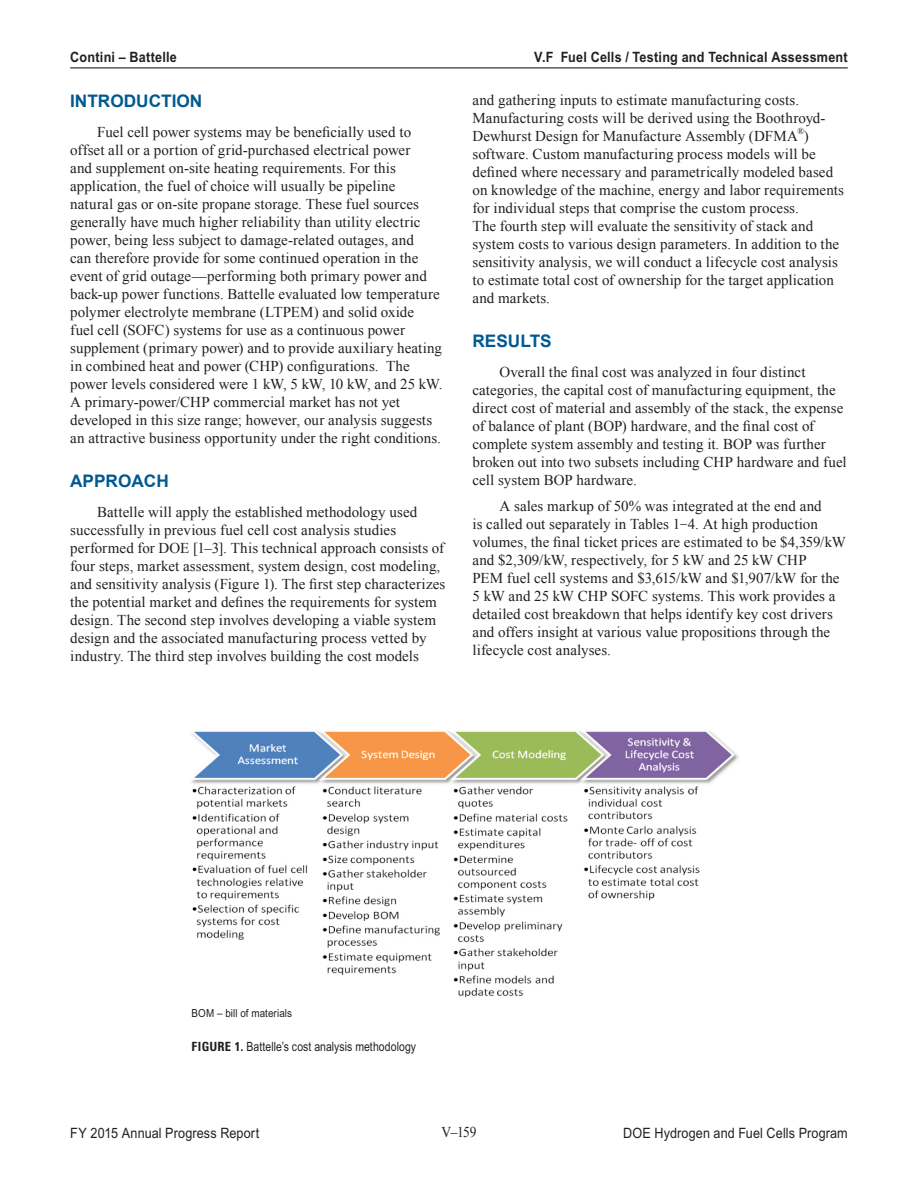
<style>
.page{position:relative;width:918px;height:1188px;background:#fff}
.page>*{position:absolute;margin:0;border:0;box-sizing:border-box;transform-origin:0 0}
._1_Object_Head_Blue{font:700 17.25px "Arial";color:#005990}
._1_Body_text{font:15px/18px "Times New Roman";letter-spacing:.005em;color:#231f20}
._1_Body_text-2{font:15px "Times New Roman";letter-spacing:.005em;color:#231f20;scale:.9 1}
.t1{font:700 14.25px "Arial Narrow MT Pro";letter-spacing:.015em;color:#231f20;scale:1.08 1}
.t2{font:14.25px "Arial Narrow MT Pro";letter-spacing:.01em;color:#231f20;scale:1.08 1}
._1_FigureTitle{font:12.75px "Arial Narrow MT Pro";letter-spacing:.01em;color:#231f20}
._1_Table_Footer{font:11.1px "Arial Narrow MT Pro";letter-spacing:.01em;color:#231f20;scale:1.08 1}
._1_Body_text-3{font:9px "Times New Roman";color:#231f20}
.s1{font-family:"Courier New"}
.s2{font-family:"Zurich BT";font-weight:700;font-stretch:condensed}
</style>
<div class="page">
<hr style="left:70px;top:67px;width:778px;height:1px;background:#231f20">
<img style="left:191px;top:731px;width:548px;height:267px">
<p class="t1" style="left:70px;top:49px;width:100px">Contini – Battelle</p>
<p class="t1" style="left:534px;top:48px;width:292px">V.F Fuel Cells / Testing and Technical Assessment</p>
<p class="_1_Object_Head_Blue" style="left:70px;top:89px;width:134px">INTRODUCTION</p>
<p class="_1_Body_text" style="left:70px;top:123px;width:374px;text-indent:27px">Fuel cell power systems may be beneficially used to offset all or a portion of grid-purchased electrical power<br>and supplement on-site heating requirements. For this application, the fuel of choice will usually be pipeline<br>natural gas or on-site propane storage. These fuel sources generally have much higher reliability than utility electric power, being less subject to damage-related outages, and<br>can therefore provide for some continued operation in the event of grid outage—performing both primary power and back-up power functions. Battelle evaluated low temperature polymer electrolyte membrane (LTPEM) and solid oxide<br>fuel cell (SOFC) systems for use as a continuous power supplement (primary power) and to provide auxiliary heating in combined heat and power (CHP) configurations. The power levels considered were 1 kW, 5 kW, 10 kW, and 25 kW.<br>A primary-power/CHP commercial market has not yet developed in this size range; however, our analysis suggests an attractive business opportunity under the right conditions.</p>
<p class="_1_Object_Head_Blue" style="left:70px;top:470px;width:100px">APPROACH</p>
<p class="_1_Body_text" style="left:70px;top:503px;width:377px;text-indent:27px">Battelle will apply the established methodology used successfully in previous fuel cell cost analysis studies performed for DOE [1–3]. This technical approach consists of four steps, market assessment, system design, cost modeling, and sensitivity analysis (Figure 1). The first step characterizes the potential market and defines the requirements for system design. The second step involves developing a viable system design and the associated manufacturing process vetted by industry. The third step involves building the cost models</p>
<p class="_1_Body_text" style="left:472px;top:91px;width:355px">and gathering inputs to estimate manufacturing costs.<br>Manufacturing costs will be derived using the Boothroyd-<br>Dewhurst Design for Manufacture Assembly (DFMA )</p>
<p class="_1_Body_text-3" style="left:797px;top:125px;width:8px">®</p>
<p class="_1_Body_text" style="left:472px;top:145px;width:373px">software. Custom manufacturing process models will be defined where necessary and parametrically modeled based on knowledge of the machine, energy and labor requirements for individual steps that comprise the custom process.<br>The fourth step will evaluate the sensitivity of stack and system costs to various design parameters. In addition to the sensitivity analysis, we will conduct a lifecycle cost analysis to estimate total cost of ownership for the target application and markets.</p>
<p class="_1_Object_Head_Blue" style="left:472px;top:330px;width:81px">RESULTS</p>
<p class="_1_Body_text" style="left:472px;top:363px;width:376px;text-indent:27px">Overall the final cost was analyzed in four distinct categories, the capital cost of manufacturing equipment, the direct cost of material and assembly of the stack, the expense of balance of plant (BOP) hardware, and the final cost of complete system assembly and testing it. BOP was further broken out into two subsets including CHP hardware and fuel cell system BOP hardware.</p>
<p class="_1_Body_text" style="left:472px;top:497px;width:375px;text-indent:27px">A sales markup of 50% was integrated at the end and<br>is called out separately in Tables 1<span class="s1">–</span>4. At high production volumes, the final ticket prices are estimated to be $4,359/kW and $2,309/kW, respectively, for 5 kW and 25 kW CHP<br>PEM fuel cell systems and $3,615/kW and $1,907/kW for the 5 kW and 25 kW CHP SOFC systems. This work provides a detailed cost breakdown that helps identify key cost drivers and offers insight at various value propositions through the lifecycle cost analyses.</p>
<p class="_1_Table_Footer" style="left:192px;top:1006px;width:95px">BOM – bill of materials</p>
<p class="_1_FigureTitle" style="left:192px;top:1039px;width:226px"><span class="s2">FIGURE 1.</span> Battelle’s cost analysis methodology</p>
<p class="t2" style="left:70px;top:1124px;width:176px">FY 2015 Annual Progress Report</p>
<p class="_1_Body_text-2" style="left:442px;top:1122px;width:40px">V–159</p>
<p class="t2" style="left:623px;top:1124px;width:210px">DOE Hydrogen and Fuel Cells Program</p>
</div>
